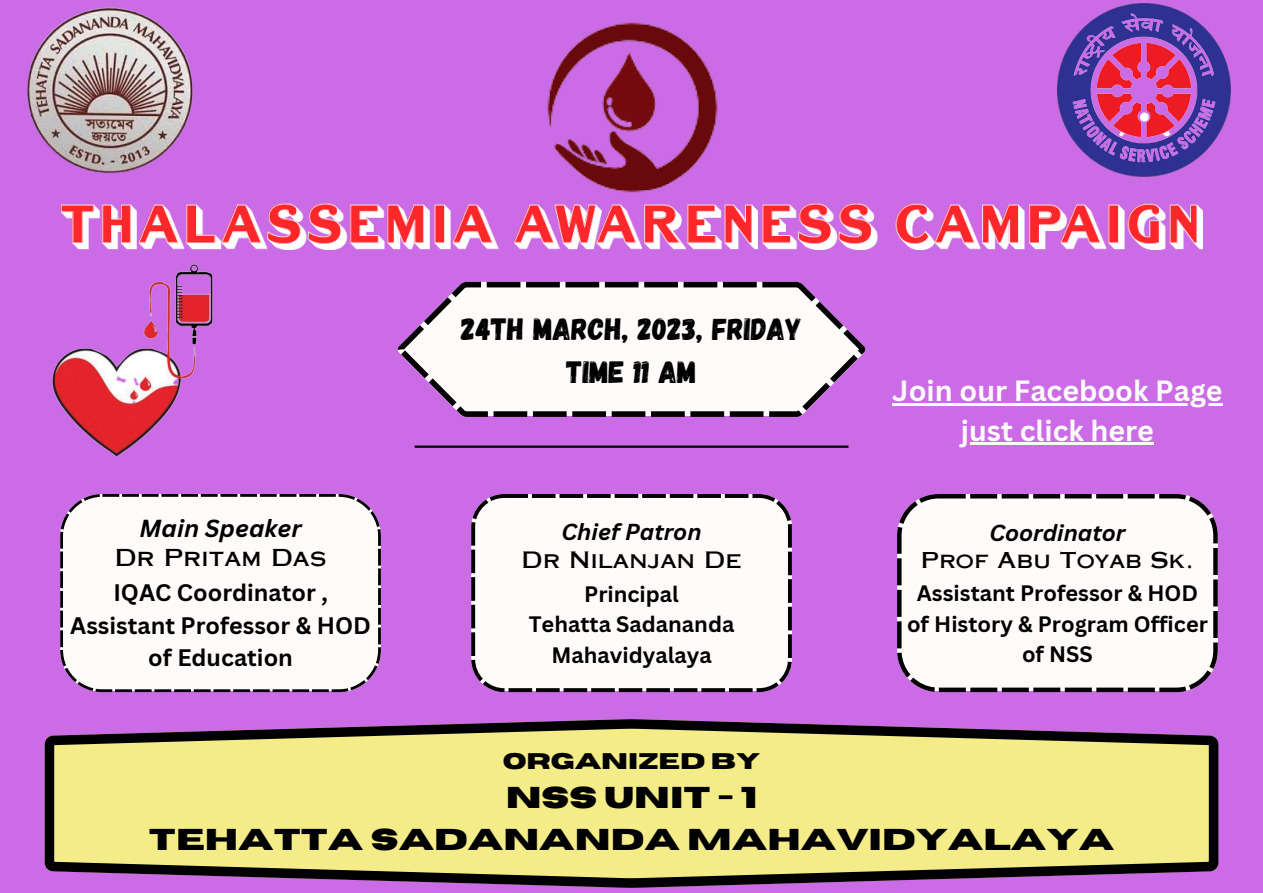
<style>
.page{position:relative;width:1263px;height:893px;background:#cb6ce6}
.page>*{position:absolute;margin:0;border:0;box-sizing:border-box;transform-origin:0 0}
.t1{font:30.75px/42.8px "Gagalin";color:#000;text-align:center}
.t2{font:700 30px/41.6px "Horizon";color:#000;text-align:center}
.t3{font:700 28.5px/39.4px "Canva Sans";color:#fffbfb;text-align:center}
.t4{font:italic 700 24px "Canva Sans";color:#000}
.t5{font:700 23.25px/32.1px "Canva Sans";color:#000;text-align:center}
.t6{font:23.25px "Copperplate Gothic LT Pro 31 AB";color:#000}
.t7{font:italic 700 22.5px "Canva Sans";color:#000}
.t8{font:22.5px "Copperplate Gothic LT Pro 31 AB";color:#000}
.t9{font:700 22.5px "Horizon";color:#000}
.t10{font:700 21.75px/30.4px "Canva Sans";color:#000;text-align:center}
.t11{font:21.75px "Copperplate Gothic LT Pro 31 AB";color:#000}
</style>
<div class="page">
<img style="left:60px;top:204px;width:1143px;height:45px">
<img style="left:547px;top:22px;width:171px;height:171px">
<img style="left:27px;top:7px;width:166px;height:166px">
<img style="left:1057px;top:4px;width:174px;height:173px">
<div style="left:60px;top:494px;width:321px;height:198px;background:#fffbfb"></div>
<svg style="left:471px;top:494px;width:321px;height:198px;background:#f1ebed"></svg>
<svg style="left:897px;top:494px;width:321px;height:198px;background:#efe9ec"></svg>
<svg style="left:397px;top:282px;width:469px;height:135px;background:#e4d3e5"></svg>
<svg style="left:45px;top:719px;width:1173px;height:169px;background:#d1c281"></svg>
<img style="left:52px;top:249px;width:169px;height:208px">
<hr style="left:892px;top:403px;width:330px;height:2px;background:#fffbfb">
<hr style="left:961px;top:442px;width:193px;height:3px;background:#fffbfb">
<hr style="left:415px;top:445px;width:433px;height:3px;background:#000">
<p class="t4" style="left:139px;top:511px;width:164px">Main Speaker</p>
<p class="t6" style="left:115px;top:549px;width:213px">Dr Pritam Das</p>
<p class="t5" style="left:70px;top:576px;width:302px">IQAC Coordinator ,<br>Assistant Professor &amp; HOD of Education</p>
<h1 class="t1" style="left:461px;top:306px;width:343px">24TH MARCH, 2023, FRIDAY<br>TIME 11 AM</h1>
<p class="t7" style="left:561px;top:516px;width:141px">Chief Patron</p>
<p class="t8" style="left:522px;top:552px;width:221px">Dr Nilanjan De</p>
<p class="t10" style="left:529px;top:578px;width:207px">Principal<br>Tehatta Sadananda<br>Mahavidyalaya</p>
<h3 class="t3" style="left:892px;top:370px;width:332px">Join our Facebook Page just click here</h3>
<p class="t7" style="left:989px;top:516px;width:138px">Coordinator</p>
<p class="t11" style="left:921px;top:552px;width:275px">Prof Abu Toyab Sk.</p>
<p class="t10" style="left:907px;top:578px;width:302px">Assistant Professor &amp; HOD of History &amp; Program Officer of NSS</p>
<p class="t9" style="left:503px;top:750px;width:259px">ORGANIZED BY</p>
<h2 class="t2" style="left:149px;top:778px;width:967px">NSS UNIT - 1<br>TEHATTA SADANANDA MAHAVIDYALAYA</h2>
</div>
